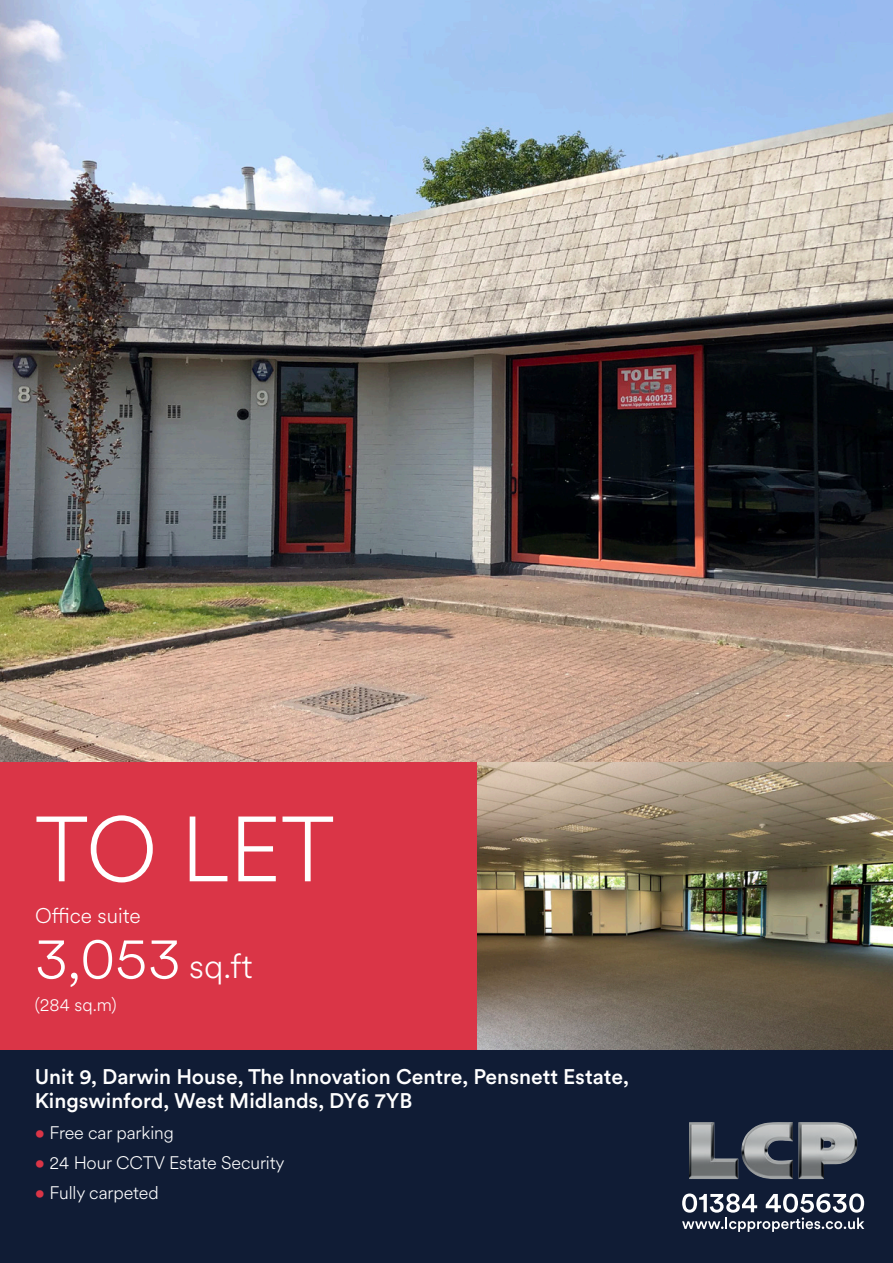
<style>
.page{position:relative;width:893px;height:1263px;background:#fff}
.page>*{position:absolute;margin:0;border:0;box-sizing:border-box;transform-origin:0 0}
.t1{font:300 91.35px "Circular XX";color:#fff}
.t2{font:300 58.5px "Circular XX";color:#fff}
.t3{font:500 21px/24px "Circular XX";color:#fff}
.t4{font:300 21px "Circular XX";color:#fff}
.t5{font:300 18px "Circular XX";letter-spacing:-.01em;color:#fff}
.s1{font-size:33.9px}
.s2{color:#da3547}
</style>
<div class="page">
<div style="left:0;top:1008px;width:893px;height:255px;background:#101c35"></div>
<div style="left:0;top:760px;width:480px;height:289px;background:#da3547"></div>
<img style="left:477px;top:762px;width:416px;height:287px">
<img style="left:0;top:0;width:893px;height:762px">
<img style="left:689px;top:1122px;width:168px;height:57px">
<svg style="left:682px;top:1193px;width:182px;height:39px"></svg>
<p class="t1" style="left:35px;top:788px;width:301px">TO LET</p>
<p class="t4" style="left:35px;top:901px;width:107px">Office suite</p>
<p class="t2" style="left:35px;top:919px;width:219px">3,053 <span class="s1">sq.ft</span></p>
<p class="t5" style="left:35px;top:993px;width:83px">(284 sq.m)</p>
<p class="t3" style="left:35px;top:1064px;width:596px">Unit 9, Darwin House, The Innovation Centre, Pensnett Estate,<br>Kingswinford, West Midlands, DY6 7YB</p>
<p class="t5" style="left:35px;top:1120px;width:141px"><span class="s2">•</span> Free car parking</p>
<p class="t5" style="left:35px;top:1150px;width:251px"><span class="s2">•</span> 24 Hour CCTV Estate Security</p>
<p class="t5" style="left:35px;top:1180px;width:125px"><span class="s2">•</span> Fully carpeted</p>
</div>
